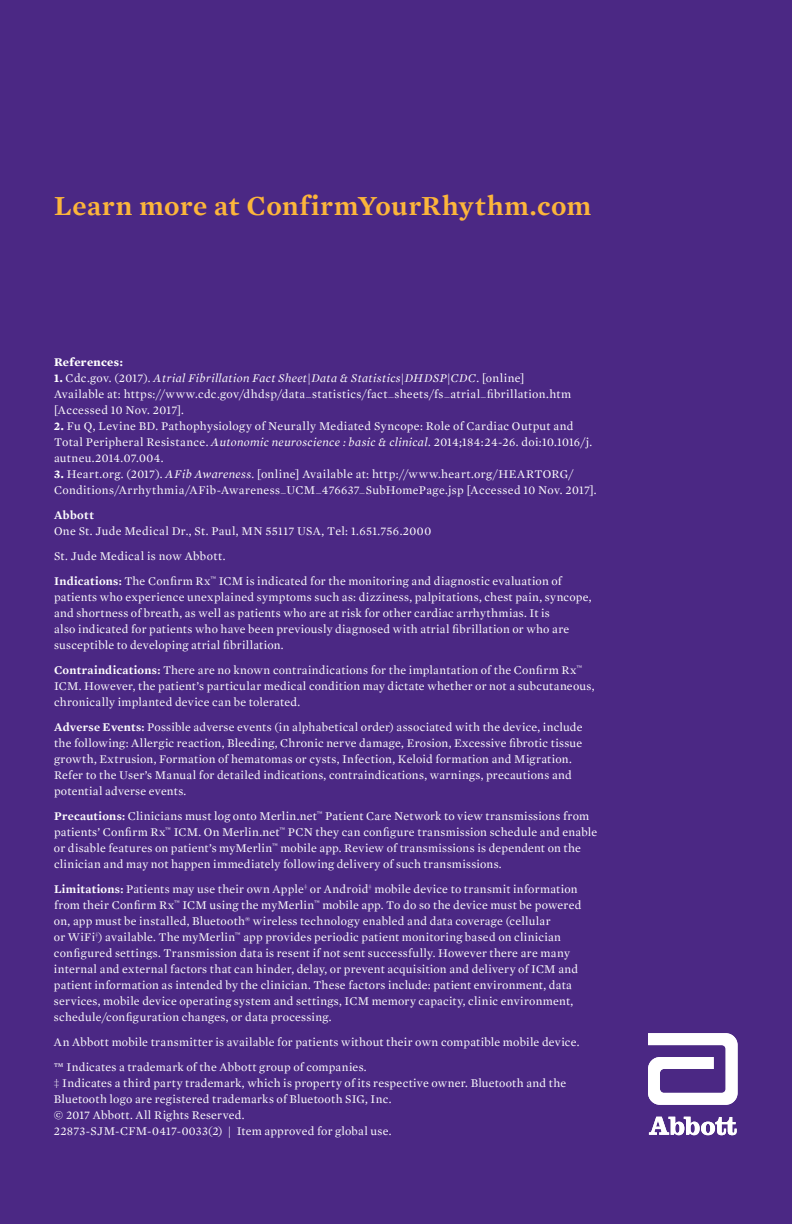
<style>
.page{position:relative;width:792px;height:1224px;background:#4b2884}
.page>*{position:absolute;margin:0;border:0;box-sizing:border-box;transform-origin:0 0}
.t1{font:600 28px "Mercury Text G1";letter-spacing:.015em;color:#fcb53b}
.t2{font:12px/16px "Mercury Text G1";letter-spacing:.02em;color:#fff}
.t3{font:700 12px "Mercury Text G1";letter-spacing:.03em;color:#fff}
.t4{font:600 12px "Mercury Text G1";letter-spacing:.035em;color:#fff}
.s1{font-weight:700}
.s2{font-style:italic}
.s3{font-weight:600}
</style>
<div class="page">
<svg style="left:648px;top:1033px;width:90px;height:72px"></svg>
<svg style="left:649px;top:1117px;width:88px;height:18px"></svg>
<h1 class="t1" style="left:54px;top:189px;width:539px">Learn more at ConfirmYourRhythm.com</h1>
<p class="t3" style="left:54px;top:355px;width:70px">References:</p>
<p class="t2" style="left:54px;top:370px;width:519px"><span class="s1">1.</span> Cdc.gov. (2017). <span class="s2">Atrial Fibrillation Fact Sheet|Data &amp; Statistics|DHDSP|CDC</span>. [online]<br>Available at: https://www.cdc.gov/dhdsp/data_statistics/fact_sheets/fs_atrial_fibrillation.htm [Accessed 10 Nov. 2017].</p>
<p class="t2" style="left:54px;top:418px;width:540px"><span class="s1">2.</span> Fu Q, Levine BD. Pathophysiology of Neurally Mediated Syncope: Role of Cardiac Output and<br>Total Peripheral Resistance. <span class="s2">Autonomic neuroscience : basic &amp; clinical.</span> 2014;184:24-26. doi:10.1016/j. autneu.2014.07.004.</p>
<p class="t2" style="left:54px;top:466px;width:544px"><span class="s1">3.</span> Heart.org. (2017). <span class="s2">AFib Awareness</span>. [online] Available at: http://www.heart.org/HEARTORG/<br>Conditions/Arrhythmia/AFib-Awareness_UCM_476637_SubHomePage.jsp [Accessed 10 Nov. 2017].</p>
<p class="t4" style="left:54px;top:508px;width:42px">Abbott</p>
<p class="t2" style="left:54px;top:519px;width:509px;line-height:25px">One St. Jude Medical Dr., St. Paul, MN 55117 USA, Tel: 1.651.756.2000<br>St. Jude Medical is now Abbott.<br><span class="s3">Indications:</span> The Confirm Rx<sup>™</sup> ICM is indicated for the monitoring and diagnostic evaluation of</p>
<p class="t2" style="left:54px;top:589px;width:539px">patients who experience unexplained symptoms such as: dizziness, palpitations, chest pain, syncope, and shortness of breath, as well as patients who are at risk for other cardiac arrhythmias. It is<br>also indicated for patients who have been previously diagnosed with atrial fibrillation or who are susceptible to developing atrial fibrillation.</p>
<p class="t2" style="left:54px;top:662px;width:542px"><span class="s3">Contraindications:</span> There are no known contraindications for the implantation of the Confirm Rx<sup>™<br></sup>ICM. However, the patient’s particular medical condition may dictate whether or not a subcutaneous, chronically implanted device can be tolerated.</p>
<p class="t2" style="left:54px;top:719px;width:530px"><span class="s3">Adverse Events:</span> Possible adverse events (in alphabetical order) associated with the device, include the following: Allergic reaction, Bleeding, Chronic nerve damage, Erosion, Excessive fibrotic tissue growth, Extrusion, Formation of hematomas or cysts, Infection, Keloid formation and Migration.<br>Refer to the User’s Manual for detailed indications, contraindications, warnings, precautions and potential adverse events.</p>
<p class="t2" style="left:54px;top:808px;width:545px"><span class="s3">Precautions:</span> Clinicians must log onto Merlin.net<sup>™</sup> Patient Care Network to view transmissions from patients’ Confirm Rx<sup>™</sup> ICM. On Merlin.net<sup>™</sup> PCN they can configure transmission schedule and enable or disable features on patient’s myMerlin<sup>™</sup> mobile app. Review of transmissions is dependent on the clinician and may not happen immediately following delivery of such transmissions.</p>
<p class="t2" style="left:54px;top:881px;width:529px"><span class="s3">Limitations:</span> Patients may use their own Apple<sup>‡</sup> or Android<sup>‡</sup> mobile device to transmit information from their Confirm Rx<sup>™</sup> ICM using the myMerlin<sup>™</sup> mobile app. To do so the device must be powered on, app must be installed, Bluetooth® wireless technology enabled and data coverage (cellular<br>or WiFi<sup>‡</sup>) available. The myMerlin<sup>™</sup> app provides periodic patient monitoring based on clinician configured settings. Transmission data is resent if not sent successfully. However there are many internal and external factors that can hinder, delay, or prevent acquisition and delivery of ICM and patient information as intended by the clinician. These factors include: patient environment, data services, mobile device operating system and settings, ICM memory capacity, clinic environment, schedule/configuration changes, or data processing.</p>
<p class="t2" style="left:54px;top:1030px;width:527px;line-height:25px">An Abbott mobile transmitter is available for patients without their own compatible mobile device. ™ Indicates a trademark of the Abbott group of companies.</p>
<p class="t2" style="left:54px;top:1075px;width:514px">‡ Indicates a third party trademark, which is property of its respective owner. Bluetooth and the Bluetooth logo are registered trademarks of Bluetooth SIG, Inc.<br>© 2017 Abbott. All Rights Reserved.<br>22873-SJM-CFM-0417-0033(2) | Item approved for global use.</p>
</div>
